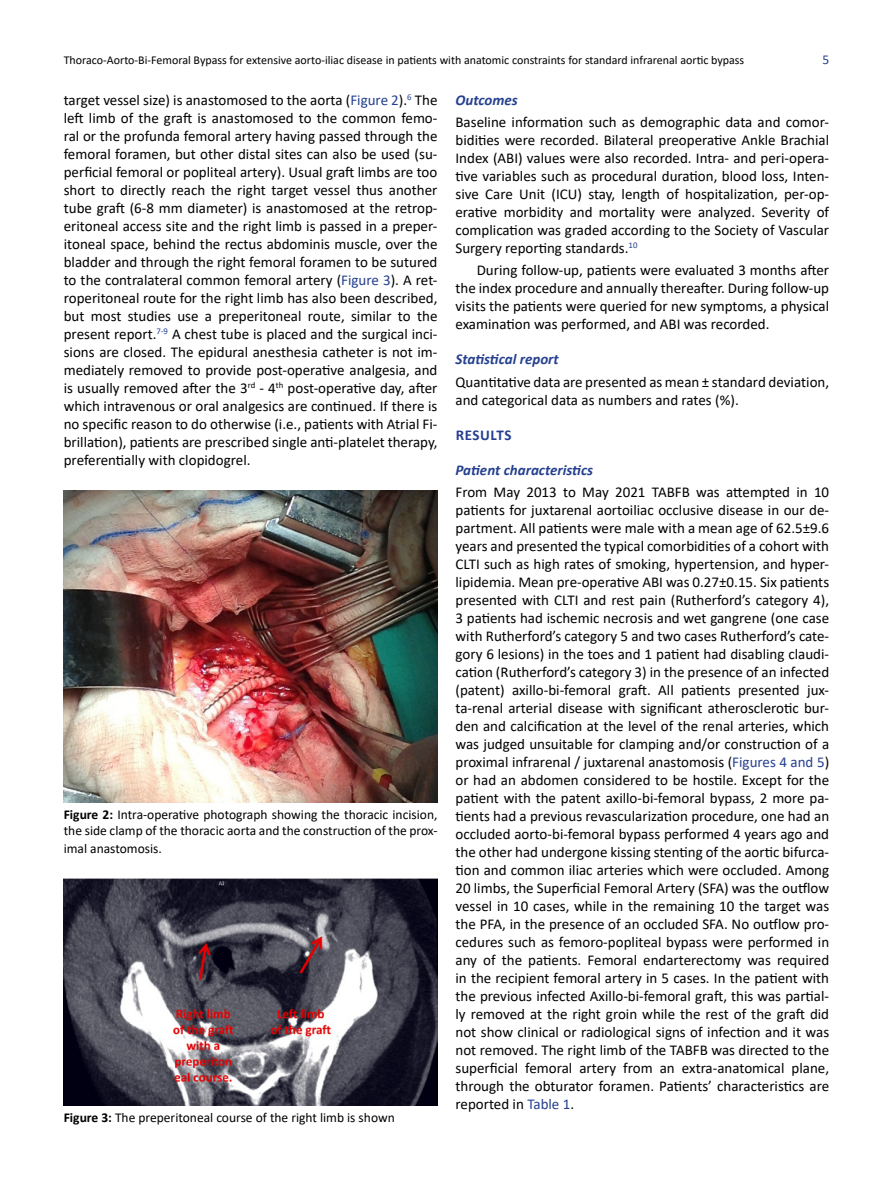
<style>
.page{position:relative;width:893px;height:1191px;background:#fff}
.page>*{position:absolute;margin:0;border:0;box-sizing:border-box;transform-origin:0 0}
.t1{font:15px/18px "Calibri";color:#000;text-align:justify}
.t2{font:italic 700 15px "Calibri";color:#25408f}
.t3{font:700 15px "Calibri";letter-spacing:.035em;color:#25408f}
.t4{font:13.5px/16.2px "Calibri";color:#000}
.t5{font:13.5px "Calibri";color:#25408f}
.t6{font:12px "Calibri";color:#000}
.s1{color:#25408f}
.s2{font-weight:700}
</style>
<div class="page">
<img style="left:64px;top:490px;width:373px;height:312px">
<img style="left:64px;top:878px;width:373px;height:227px">
<p class="t6" style="left:64px;top:51px;width:682px">Thoraco-Aorto-Bi-Femoral Bypass for extensive aorto-iliac disease in patients with anatomic constraints for standard infrarenal aortic bypass</p>
<p class="t5" style="left:822px;top:50px;width:8px">5</p>
<p class="t1" style="left:64px;top:90px;width:375px">target vessel size) is anastomosed to the aorta (<span class="s1">Figure 2</span>).<sup>6</sup> The left limb of the graft is anastomosed to the common femo&shy;ral or the profunda femoral artery having passed through the femoral foramen, but other distal sites can also be used (su&shy;perficial femoral or popliteal artery). Usual graft limbs are too short to directly reach the right target vessel thus another tube graft (6-8 mm diameter) is anastomosed at the retrop&shy;eritoneal access site and the right limb is passed in a preper&shy;itoneal space, behind the rectus abdominis muscle, over the bladder and through the right femoral foramen to be sutured to the contralateral common femoral artery (<span class="s1">Figure 3</span>). A ret&shy;roperitoneal route for the right limb has also been described, but most studies use a preperitoneal route, similar to the present report.<sup>7-9</sup> A chest tube is placed and the surgical inci&shy;sions are closed. The epidural anesthesia catheter is not im&shy;mediately removed to provide post-operative analgesia, and is usually removed after the 3<sup>rd</sup> - 4<sup>th</sup> post-operative day, after which intravenous or oral analgesics are continued. If there is no specific reason to do otherwise (i.e., patients with Atrial Fi&shy;brillation), patients are prescribed single anti-platelet therapy, preferentially with clopidogrel.</p>
<p class="t2" style="left:455px;top:89px;width:64px">Outcomes</p>
<p class="t1" style="left:455px;top:113px;width:375px">Baseline information such as demographic data and comor&shy;bidities were recorded. Bilateral preoperative Ankle Brachial Index (ABI) values were also recorded. Intra- and peri-opera&shy;tive variables such as procedural duration, blood loss, Inten&shy;sive Care Unit (ICU) stay, length of hospitalization, per-op&shy;erative morbidity and mortality were analyzed. Severity of complication was graded according to the Society of Vascular Surgery reporting standards.<sup>10</sup></p>
<p class="t1" style="left:455px;top:261px;width:375px;text-indent:21px">During follow-up, patients were evaluated 3 months after the index procedure and annually thereafter. During follow-up visits the patients were queried for new symptoms, a physical examination was performed, and ABI was recorded.</p>
<p class="t2" style="left:455px;top:349px;width:105px">Statistical report</p>
<p class="t1" style="left:455px;top:372px;width:375px">Quantitative data are presented as mean ± standard deviation, and categorical data as numbers and rates (%).</p>
<p class="t3" style="left:456px;top:424px;width:57px">RESULTS</p>
<p class="t2" style="left:455px;top:459px;width:139px">Patient characteristics</p>
<p class="t1" style="left:455px;top:482px;width:375px">From May 2013 to May 2021 TABFB was attempted in 10 patients for juxtarenal aortoiliac occlusive disease in our de&shy;partment. All patients were male with a mean age of 62.5±9.6 years and presented the typical comorbidities of a cohort with CLTI such as high rates of smoking, hypertension, and hyper&shy;lipidemia. Mean pre-operative ABI was 0.27±0.15. Six patients presented with CLTI and rest pain (Rutherford’s category 4), 3 patients had ischemic necrosis and wet gangrene (one case with Rutherford’s category 5 and two cases Rutherford’s cate&shy;gory 6 lesions) in the toes and 1 patient had disabling claudi&shy;cation (Rutherford’s category 3) in the presence of an infected (patent) axillo-bi-femoral graft. All patients presented jux&shy;ta-renal arterial disease with significant atherosclerotic bur&shy;den and calcification at the level of the renal arteries, which was judged unsuitable for clamping and/or construction of a proximal infrarenal / juxtarenal anastomosis (<span class="s1">Figures 4 and 5</span>) or had an abdomen considered to be hostile. Except for the patient with the patent axillo-bi-femoral bypass, 2 more pa&shy;tients had a previous revascularization procedure, one had an occluded aorto-bi-femoral bypass performed 4 years ago and the other had undergone kissing stenting of the aortic bifurca&shy;tion and common iliac arteries which were occluded. Among 20 limbs, the Superficial Femoral Artery (SFA) was the outflow vessel in 10 cases, while in the remaining 10 the target was the PFA, in the presence of an occluded SFA. No outflow pro&shy;cedures such as femoro-popliteal bypass were performed in any of the patients. Femoral endarterectomy was required in the recipient femoral artery in 5 cases. In the patient with the previous infected Axillo-bi-femoral graft, this was partial&shy;ly removed at the right groin while the rest of the graft did not show clinical or radiological signs of infection and it was not removed. The right limb of the TABFB was directed to the superficial femoral artery from an extra-anatomical plane, through the obturator foramen. Patients’ characteristics are reported in <span class="s1">Table 1</span>.</p>
<p class="t4" style="left:64px;top:805px;width:375px"><span class="s2">Figure 2:</span> Intra-operative photograph showing the thoracic incision, the side clamp of the thoracic aorta and the construction of the prox-</p>
<p class="t4" style="left:64px;top:840px;width:100px">imal anastomosis.</p>
<p class="t4" style="left:64px;top:1109px;width:333px"><span class="s2">Figure 3:</span> The preperitoneal course of the right limb is shown</p>
</div>
